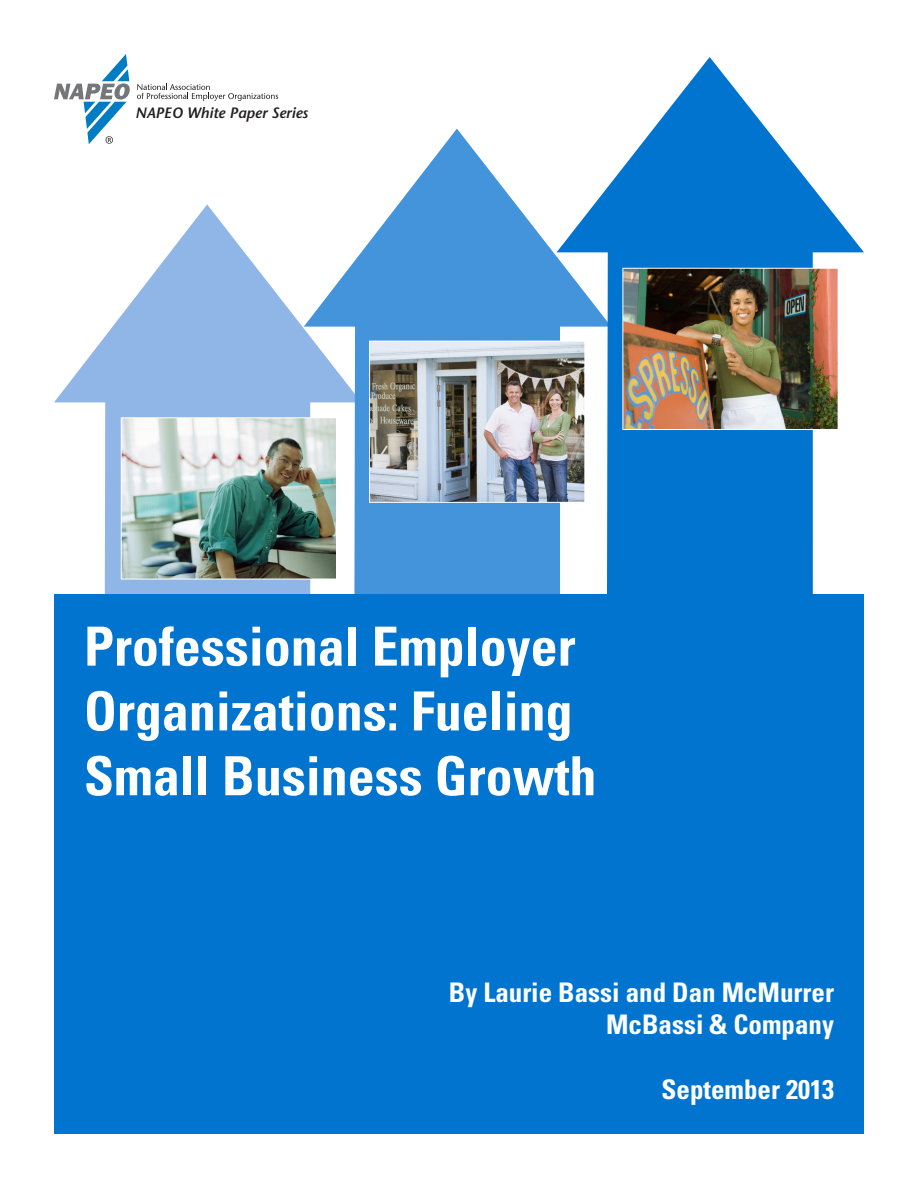
<style>
.page{position:relative;width:918px;height:1188px;background:#fff}
.page>*{position:absolute;margin:0;border:0;box-sizing:border-box;transform-origin:0 0}
.t1{font:700 condensed 54px/64.8px "Univers";color:#fff}
.t2{font:700 condensed 27px/32.4px "Univers";color:#fff;text-align:right}
.t3{font:italic 600 15px "Stone Sans";color:#231f20}
</style>
<div class="page">
<svg style="left:54px;top:204px;width:250px;height:391px;fill:#90b6e7"></svg>
<svg style="left:304px;top:129px;width:253px;height:466px;fill:#4494db"></svg>
<svg style="left:557px;top:57px;width:307px;height:538px;fill:#0074ce"></svg>
<div style="left:54px;top:595px;width:810px;height:539px;background:#0074ce"></div>
<img style="left:123px;top:419px;width:212px;height:158px">
<div style="left:121px;top:417px;width:216px;height:162px;border:1px solid #fff"></div>
<img style="left:371px;top:343px;width:212px;height:158px">
<div style="left:369px;top:341px;width:216px;height:162px;border:1px solid #fff"></div>
<img style="left:624px;top:270px;width:212px;height:158px">
<div style="left:622px;top:268px;width:216px;height:162px;border:1px solid #fff"></div>
<svg style="left:137px;top:84px;width:141px;height:17px"></svg>
<svg style="left:54px;top:54px;width:76px;height:90px"></svg>
<p class="t3" style="left:136px;top:107px;width:174px">NAPEO White Paper Series</p>
<p class="t1" style="left:84px;top:619px;width:514px">Professional Employer<br>Organizations: Fueling<br>Small Business Growth</p>
<p class="t2" style="left:449px;top:978px;width:387px">By Laurie Bassi and Dan McMurrer<br>McBassi &amp; Company</p>
<p class="t2" style="left:662px;top:1076px;width:174px">September 2013</p>
</div>
